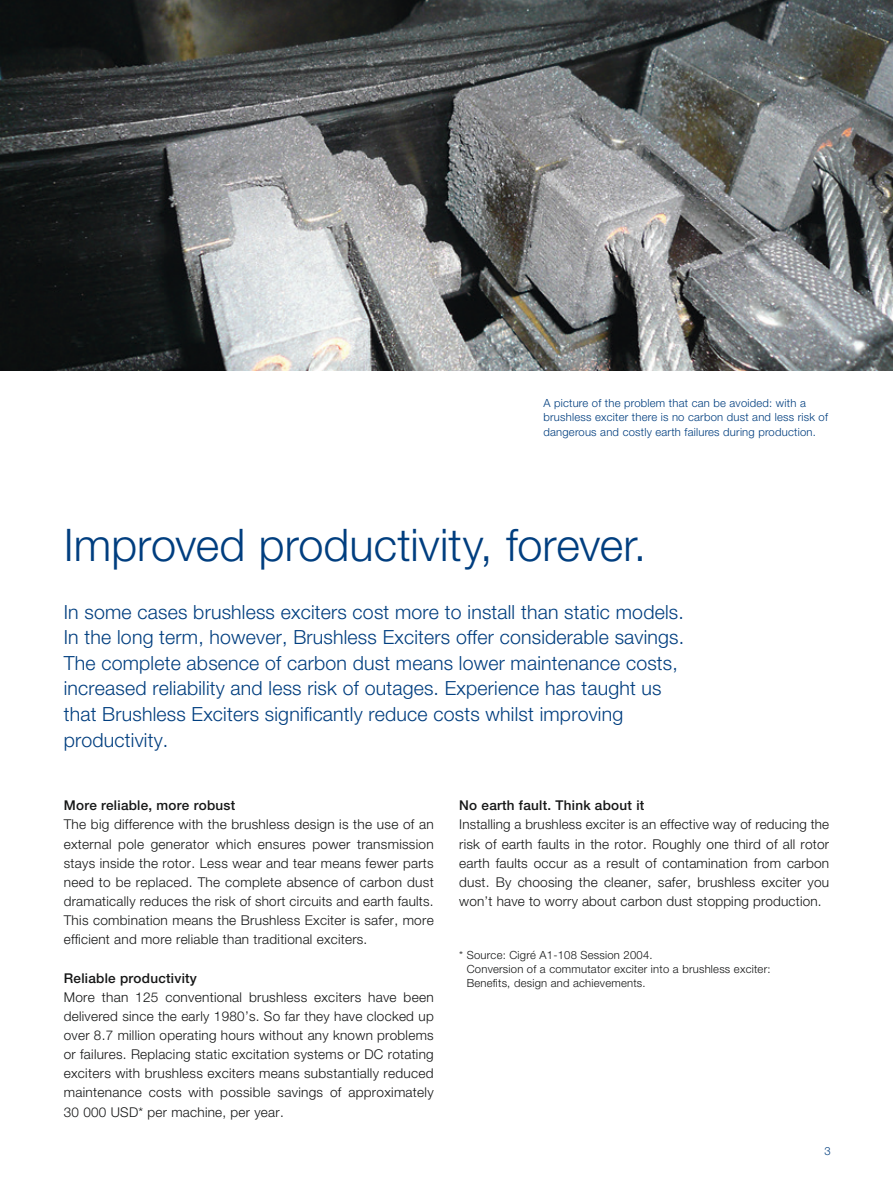
<style>
.page{position:relative;width:893px;height:1191px;background:#fff}
.page>*{position:absolute;margin:0;border:0;box-sizing:border-box;transform-origin:0 0}
.Headline_Voith_Blue{font:300 45px "Helvetica Neue LT Pro";letter-spacing:.005em;color:#003e7f}
.Introtext_Voith_Blue{font:300 19.5px/25.5px "Helvetica Neue LT Pro";letter-spacing:.01em;color:#003e7f}
.Copytext{font:300 13.5px/19.2px "Helvetica Neue LT Pro";letter-spacing:.02em;color:#151616;text-align:justify}
.Copytext-2{font:500 13.5px "Helvetica Neue LT Pro";letter-spacing:.02em;color:#151616}
.Caption_Marginal_Not{font:300 11.25px/14.4px "Helvetica Neue LT Pro";letter-spacing:.02em;color:#003e7f}
.Copytext-3{font:300 11.25px/14.4px "Helvetica Neue LT Pro";letter-spacing:.02em;color:#151616}
</style>
<div class="page">
<img style="left:0;top:0;width:893px;height:370px">
<p class="Caption_Marginal_Not" style="left:543px;top:395px;width:286px">A picture of the problem that can be avoided: with a brushless exciter there is no carbon dust and less risk of dangerous and costly earth failures during production.</p>
<p class="Headline_Voith_Blue" style="left:64px;top:518px;width:584px">Improved productivity, forever.</p>
<p class="Introtext_Voith_Blue" style="left:64px;top:599px;width:622px">In some cases brushless exciters cost more to install than static models.<br>In the long term, however, Brushless Exciters offer considerable savings.<br>The complete absence of carbon dust means lower maintenance costs, increased reliability and less risk of outages. Experience has taught us that Brushless Exciters significantly reduce costs whilst improving productivity.</p>
<p class="Copytext-2" style="left:64px;top:797px;width:173px">More reliable, more robust</p>
<p class="Copytext" style="left:64px;top:814px;width:371px">The big difference with the brushless design is the use of an external pole generator which ensures power transmission stays inside the rotor. Less wear and tear means fewer parts need to be replaced. The complete absence of carbon dust dramatically reduces the risk of short circuits and earth faults.<br>This combination means the Brushless Exciter is safer, more efficient and more reliable than traditional exciters.</p>
<p class="Copytext-2" style="left:64px;top:969px;width:135px">Reliable productivity</p>
<p class="Copytext" style="left:64px;top:987px;width:371px">More than 125 conventional brushless exciters have been delivered since the early 1980’s. So far they have clocked up over 8.7 million operating hours without any known problems or failures. Replacing static excitation systems or DC rotating exciters with brushless exciters means substantially reduced maintenance costs with possible savings of approximately 30 000 USD* per machine, per year.</p>
<p class="Copytext-2" style="left:459px;top:797px;width:187px">No earth fault. Think about it</p>
<p class="Copytext" style="left:459px;top:814px;width:371px">Installing a brushless exciter is an effective way of reducing the risk of earth faults in the rotor. Roughly one third of all rotor earth faults occur as a result of contamination from carbon dust. By choosing the cleaner, safer, brushless exciter you won’t have to worry about carbon dust stopping production.</p>
<p class="Copytext-3" style="left:467px;top:947px;width:305px;text-indent:-8px">* Source: Cigré A1-108 Session 2004.<br>Conversion of a commutator exciter into a brushless exciter:<br>Benefits, design and achievements.</p>
<p class="Caption_Marginal_Not" style="left:824px;top:1143px;width:8px">3</p>
</div>
